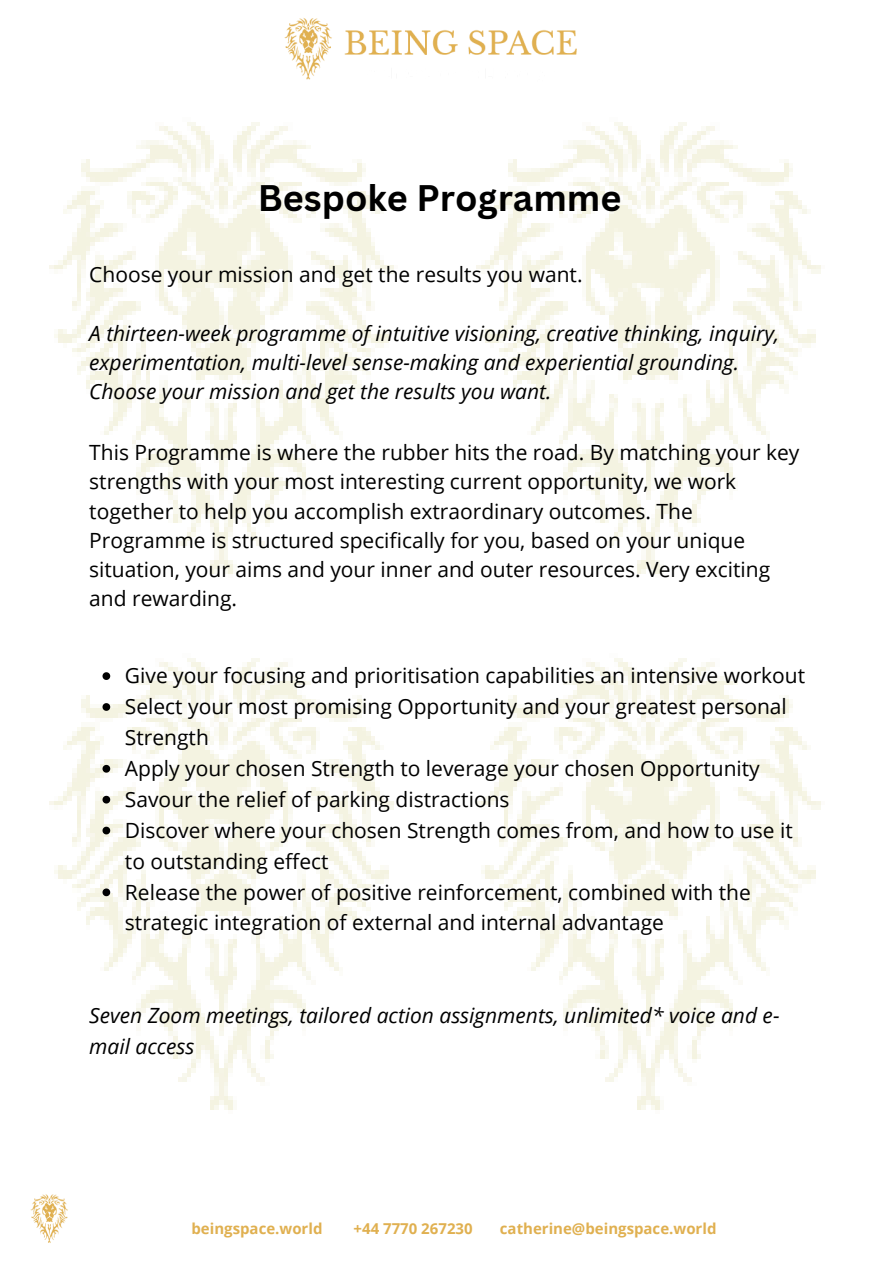
<style>
.page{position:relative;width:893px;height:1264px;background:#fff}
.page>*{position:absolute;margin:0;border:0;box-sizing:border-box;transform-origin:0 0}
.t1{font:700 36px "Canva Sans";color:#000}
.t2{font:21px/29.2px "Open Sans";color:#000}
.t3{font:italic 21px/29.2px "Open Sans";color:#000}
.t4{font:700 15px "Open Sans";color:#e0b050}
</style>
<div class="page">
<img style="left:50px;top:122px;width:344px;height:452px">
<img style="left:50px;top:658px;width:344px;height:452px">
<img style="left:476px;top:122px;width:345px;height:452px">
<img style="left:476px;top:658px;width:345px;height:452px">
<img style="left:284px;top:18px;width:293px;height:62px">
<img style="left:30px;top:1194px;width:38px;height:49px">
<svg style="left:102px;top:672px;width:8px;height:8px"></svg>
<svg style="left:102px;top:703px;width:8px;height:8px"></svg>
<svg style="left:102px;top:765px;width:8px;height:7px"></svg>
<svg style="left:102px;top:795px;width:8px;height:8px"></svg>
<svg style="left:102px;top:826px;width:8px;height:8px"></svg>
<svg style="left:102px;top:888px;width:8px;height:8px"></svg>
<p class="t1" style="left:258px;top:173px;width:365px">Bespoke Programme</p>
<p class="t2" style="left:89px;top:260px;width:495px">Choose your mission and get the results you want.</p>
<p class="t3" style="left:89px;top:318px;width:691px">A thirteen-week programme of intuitive visioning, creative thinking, inquiry, experimentation, multi-level sense-making and experiential grounding.<br>Choose your mission and get the results you want.</p>
<p class="t2" style="left:89px;top:437px;width:711px">This Programme is where the rubber hits the road. By matching your key strengths with your most interesting current opportunity, we work together to help you accomplish extraordinary outcomes. The Programme is structured specifically for you, based on your unique situation, your aims and your inner and outer resources. Very exciting and rewarding.</p>
<p class="t2" style="left:125px;top:660px;width:681px">Give your focusing and prioritisation capabilities an intensive workout</p>
<p class="t2" style="left:125px;top:690px;width:663px;line-height:30.9px">Select your most promising Opportunity and your greatest personal<br>Strength</p>
<p class="t2" style="left:125px;top:753px;width:636px">Apply your chosen Strength to leverage your chosen Opportunity</p>
<p class="t2" style="left:125px;top:784px;width:386px">Savour the relief of parking distractions</p>
<p class="t2" style="left:125px;top:814px;width:669px;line-height:30.9px">Discover where your chosen Strength comes from, and how to use it to outstanding effect</p>
<p class="t2" style="left:125px;top:875px;width:627px;line-height:30.9px">Release the power of positive reinforcement, combined with the strategic integration of external and internal advantage</p>
<p class="t3" style="left:89px;top:999px;width:691px;line-height:30.9px">Seven Zoom meetings, tailored action assignments, unlimited* voice and e&shy;mail access</p>
<p class="t4" style="left:191px;top:1218px;width:132px">beingspace.world</p>
<p class="t4" style="left:353px;top:1218px;width:120px">+44 7770 267230</p>
<p class="t4" style="left:500px;top:1218px;width:218px">catherine@beingspace.world</p>
</div>
